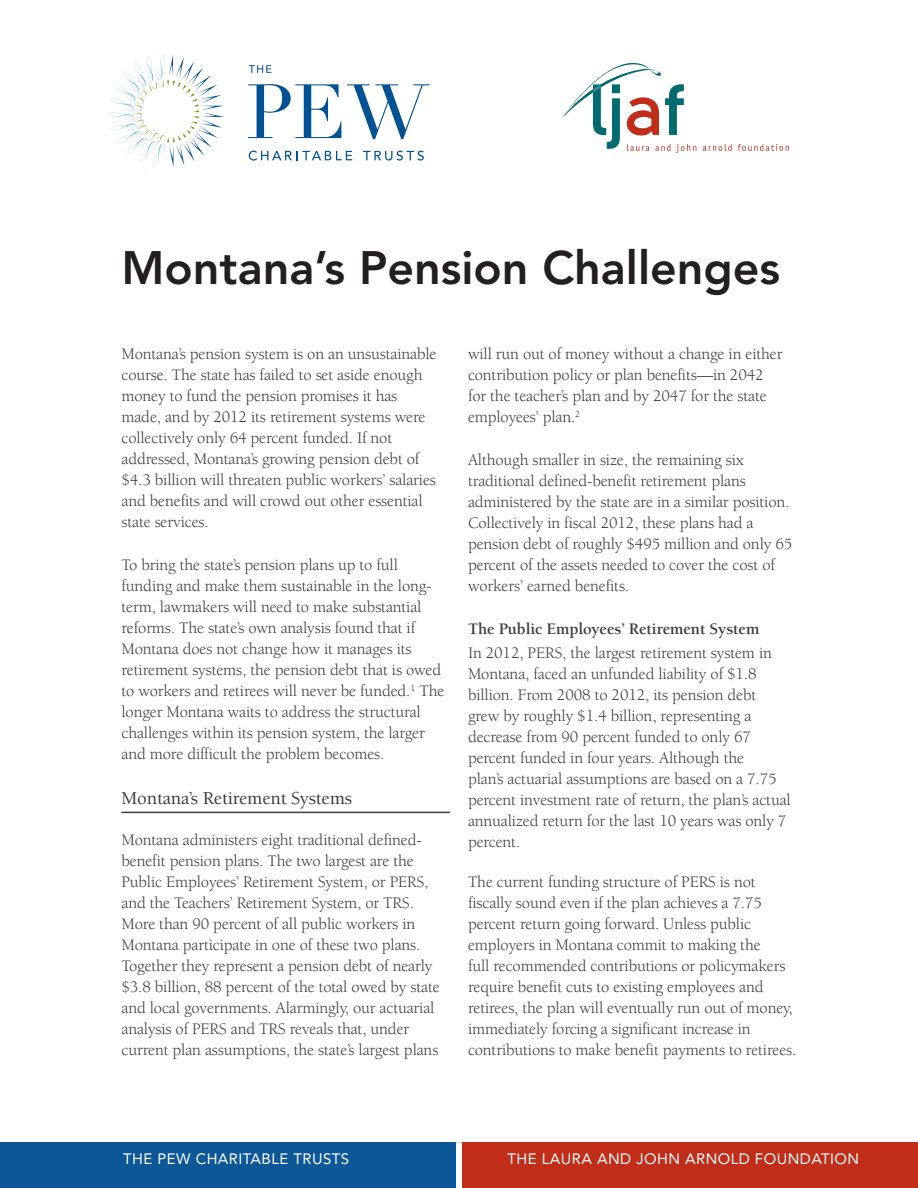
<style>
.page{position:relative;width:918px;height:1188px;background:#fff}
.page>*{position:absolute;margin:0;border:0;box-sizing:border-box;transform-origin:0 0}
.t1{font:800 46.5px "Avenir LT Std";color:#231f20}
.H1__draft{font:500 18.75px "Berkeley Std";letter-spacing:-.01em;color:#3e3e3f}
.BODY_two{font:16.5px/21px "Berkeley Std";letter-spacing:-.01em;color:#3e3e3f}
.H2__draft{font:700 16.5px "Berkeley Std";letter-spacing:-.01em;color:#3e3e3f}
.BANNER_text{font:15px "Avenir LT Std";letter-spacing:.03em;color:#fff}
</style>
<div class="page">
<div style="left:0;top:1142px;width:459px;height:46px;background:#0c5896"></div>
<div style="left:459px;top:1142px;width:459px;height:46px;background:#c02d19"></div>
<div style="left:456px;top:1142px;width:6px;height:46px;background:#fff"></div>
<hr style="left:122px;top:812px;width:328px;height:1px;background:#3e3e3f">
<svg style="left:703px;top:144px;width:29px;height:7px"></svg>
<svg style="left:738px;top:144px;width:51px;height:7px"></svg>
<svg style="left:562px;top:63px;width:134px;height:90px"></svg>
<svg style="left:248px;top:84px;width:93px;height:54px"></svg>
<svg style="left:347px;top:84px;width:83px;height:55px"></svg>
<svg style="left:249px;top:151px;width:103px;height:10px"></svg>
<svg style="left:363px;top:151px;width:61px;height:10px"></svg>
<svg style="left:249px;top:65px;width:22px;height:8px"></svg>
<svg style="left:109px;top:54px;width:115px;height:114px"></svg>
<p class="t1" style="left:122px;top:240px;width:660px">Montana’s Pension Challenges</p>
<p class="BODY_two" style="left:122px;top:344px;width:317px">Montana’s pension system is on an unsustainable course. The state has failed to set aside enough money to fund the pension promises it has made, and by 2012 its retirement systems were collectively only 64 percent funded. If not addressed, Montana’s growing pension debt of $4.3 billion will threaten public workers’ salaries and benefits and will crowd out other essential state services.</p>
<p class="BODY_two" style="left:122px;top:555px;width:324px">To bring the state’s pension plans up to full funding and make them sustainable in the long&shy;term, lawmakers will need to make substantial reforms. The state’s own analysis found that if Montana does not change how it manages its retirement systems, the pension debt that is owed to workers and retirees will never be funded.<sup>1</sup> The longer Montana waits to address the structural challenges within its pension system, the larger and more difficult the problem becomes.</p>
<p class="H1__draft" style="left:122px;top:788px;width:232px">Montana’s Retirement Systems</p>
<p class="BODY_two" style="left:122px;top:829px;width:320px">Montana administers eight traditional defined&shy;benefit pension plans. The two largest are the Public Employees’ Retirement System, or PERS, and the Teachers’ Retirement System, or TRS.<br>More than 90 percent of all public workers in Montana participate in one of these two plans.<br>Together they represent a pension debt of nearly $3.8 billion, 88 percent of the total owed by state and local governments. Alarmingly, our actuarial analysis of PERS and TRS reveals that, under current plan assumptions, the state’s largest plans</p>
<p class="BODY_two" style="left:468px;top:344px;width:316px">will run out of money without a change in either contribution policy or plan benefits—in 2042 for the teacher’s plan and by 2047 for the state employees’ plan.<sup>2</sup></p>
<p class="BODY_two" style="left:468px;top:450px;width:326px">Although smaller in size, the remaining six traditional defined-benefit retirement plans administered by the state are in a similar position.<br>Collectively in fiscal 2012, these plans had a pension debt of roughly $495 million and only 65 percent of the assets needed to cover the cost of workers’ earned benefits.</p>
<p class="H2__draft" style="left:468px;top:620px;width:293px">The Public Employees’ Retirement System</p>
<p class="BODY_two" style="left:468px;top:642px;width:324px">In 2012, PERS, the largest retirement system in Montana, faced an unfunded liability of $1.8 billion. From 2008 to 2012, its pension debt grew by roughly $1.4 billion, representing a decrease from 90 percent funded to only 67 percent funded in four years. Although the<br>plan’s actuarial assumptions are based on a 7.75 percent investment rate of return, the plan’s actual annualized return for the last 10 years was only 7 percent.</p>
<p class="BODY_two" style="left:468px;top:871px;width:330px">The current funding structure of PERS is not fiscally sound even if the plan achieves a 7.75 percent return going forward. Unless public employers in Montana commit to making the<br>full recommended contributions or policymakers require benefit cuts to existing employees and retirees, the plan will eventually run out of money, immediately forcing a significant increase in contributions to make benefit payments to retirees.</p>
<p class="BANNER_text" style="left:123px;top:1150px;width:228px">THE PEW CHARITABLE TRUSTS</p>
<p class="BANNER_text" style="left:508px;top:1150px;width:353px">THE LAURA AND JOHN ARNOLD FOUNDATION</p>
</div>
